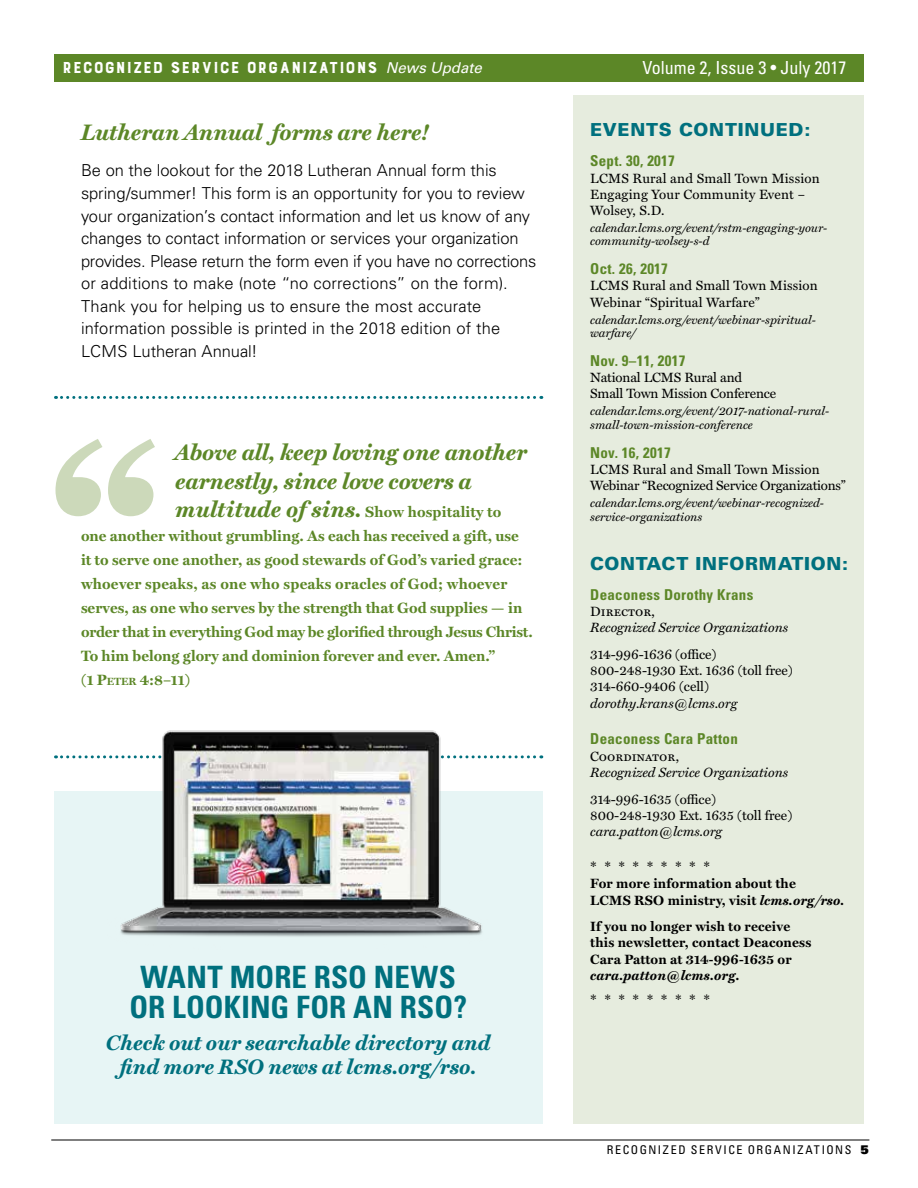
<style>
.page{position:relative;width:918px;height:1188px;background:#fff}
.page>*{position:absolute;margin:0;border:0;box-sizing:border-box;transform-origin:0 0}
.t1{font:700 condensed 30.75px/30px "Univers LT Std";letter-spacing:.005em;color:#00707e;text-align:center}
.t2{font:italic 700 22.5px/28.5px "Miller Text";color:#5c8727}
.t3{font:italic 700 21px/24px "Miller Text";letter-spacing:.005em;color:#00707e;text-align:center}
.t4{font:900 21px "Burford Rustic";color:#fff}
.t5{font:900 18px "Univers LT Std";letter-spacing:.04em;color:#00707e}
.t6{font:condensed 18px "Univers LT Std";color:#fff}
.t7{font:300 16.5px/22.5px "Univers LT Std";letter-spacing:-.005em;color:#000}
.t8{font:700 15px/24px "Miller Text";color:#5c8727}
.t9{font:700 condensed 15px "Univers LT Std";letter-spacing:.02em;color:#5c8727}
.t10{font:15px "Miller Text";color:#000}
.t11{font:13.5px/16.2px "Miller Text";color:#000}
.t12{font:700 13.5px/16.2px "Miller Text";letter-spacing:.015em;color:#000}
.t13{font:italic 13.5px "Miller Text";color:#000}
.t14{font:13.5px "Miller Text Roman SC";color:#000}
.t15{font:italic 12px/13.5px "Miller Text";color:#000}
.t16{font:condensed 12px "Univers LT Std";letter-spacing:.135em;color:#000}
.s1{font-family:"Univers LT Std";font-weight:400;font-style:italic;font-size:15px}
.s2{font-style:italic;font-size:22.5px}
.s3{font-style:inherit}
.s4{font-size:10.5px}
.s5{font-family:"Miller Text"}
.s6{font-style:italic}
.s7{font-family:"Univers LT Std X Black";font-stretch:normal}
</style>
<div class="page">
<div style="left:573px;top:95px;width:291px;height:1028px;background:#e6ecde"></div>
<svg style="left:56px;top:396px;width:486px;height:3px"></svg>
<div style="left:54px;top:791px;width:488px;height:332px;background:#e7f5f5"></div>
<svg style="left:56px;top:755px;width:486px;height:3px"></svg>
<img style="left:107px;top:730px;width:382px;height:207px">
<svg style="left:55px;top:439px;width:100px;height:77px"></svg>
<hr style="left:51px;top:1140px;width:818px;height:1px;background:#000">
<div style="left:54px;top:54px;width:810px;height:28px;background:#5c8727"></div>
<p class="t4" style="left:62px;top:57px;width:421px">Recognized Service Organizations <span class="s1">News Update</span></p>
<p class="t6" style="left:642px;top:56px;width:206px">Volume 2, Issue 3 • July 2017</p>
<h2 class="t2" style="left:81px;top:119px;width:349px">Lutheran Annual forms are here!</h2>
<p class="t7" style="left:81px;top:159px;width:457px">Be on the lookout for the 2018 Lutheran Annual form this spring/summer! This form is an opportunity for you to review your organization’s contact information and let us know of any changes to contact information or services your organization provides. Please return the form even if you have no corrections or additions to make (note “no corrections” on the form).<br>Thank you for helping us to ensure the most accurate information possible is printed in the 2018 edition of the LCMS Lutheran Annual!</p>
<h2 class="t2" style="left:175px;top:439px;width:354px">Above all, keep loving one another earnestly, since love covers a</h2>
<p class="t8" style="left:81px;top:501px;width:453px;text-indent:94px"><span class="s2">multitude of sins.</span> Show hospitality to<br>one another without grumbling. As each has received a gift, use it to serve one another, as good stewards of God’s varied grace: whoever speaks, as one who speaks oracles of God; whoever serves, as one who serves by the strength that God supplies — in order that in everything God may be glorified through Jesus Christ.<br>To him belong glory and dominion forever and ever. Amen.”<br><span class="s3">(1 P</span><span class="s4">ETER</span> <span class="s3">4:8–11)</span></p>
<h1 class="t1" style="left:129px;top:962px;width:339px">WANT MORE RSO NEWS<br>OR LOOKING FOR AN RSO?</h1>
<p class="t3" style="left:106px;top:1031px;width:386px">Check out our searchable directory and find more RSO news at lcms.org/rso.</p>
<p class="t5" style="left:590px;top:119px;width:222px">EVENTS CONTINUED:</p>
<p class="t9" style="left:590px;top:152px;width:86px">Sept. 30, 2017</p>
<p class="t11" style="left:590px;top:170px;width:231px">LCMS Rural and Small Town Mission<br>Engaging Your Community Event –<br>Wolsey, S.D.</p>
<p class="t15" style="left:590px;top:221px;width:239px">calendar.lcms.org/event/rstm-engaging-your&shy;community-wolsey-s-d</p>
<p class="t9" style="left:590px;top:260px;width:79px">Oct. 26, 2017</p>
<p class="t11" style="left:590px;top:278px;width:229px">LCMS Rural and Small Town Mission<br>Webinar “Spiritual Warfare”</p>
<p class="t15" style="left:590px;top:313px;width:227px">calendar.lcms.org/event/webinar-spiritual&shy;warfare/</p>
<p class="t9" style="left:590px;top:351px;width:97px">Nov. 9–11, 2017</p>
<p class="t11" style="left:590px;top:370px;width:188px">National LCMS Rural and<br>Small Town Mission Conference</p>
<p class="t15" style="left:590px;top:405px;width:240px">calendar.lcms.org/event/2017-national-rural&shy;small-town-mission-conference</p>
<p class="t9" style="left:590px;top:443px;width:82px">Nov. 16, 2017</p>
<p class="t11" style="left:590px;top:461px;width:257px">LCMS Rural and Small Town Mission<br>Webinar “Recognized Service Organizations”</p>
<p class="t15" style="left:590px;top:497px;width:235px">calendar.lcms.org/event/webinar-recognized&shy;service-organizations</p>
<p class="t5" style="left:590px;top:552px;width:259px">CONTACT INFORMATION:</p>
<p class="t9" style="left:590px;top:585px;width:165px">Deaconess Dorothy Krans</p>
<p class="t14" style="left:590px;top:603px;width:66px">Director<span class="s5">,</span></p>
<p class="t13" style="left:590px;top:620px;width:200px">Recognized Service Organizations</p>
<p class="t11" style="left:590px;top:647px;width:204px">314-996-1636 (office)<br>800-248-1930 Ext. 1636 (toll free)<br>314-660-9406 (cell)</p>
<p class="t13" style="left:590px;top:695px;width:149px">dorothy.krans@lcms.org</p>
<p class="t9" style="left:590px;top:730px;width:149px">Deaconess Cara Patton</p>
<p class="t14" style="left:590px;top:748px;width:90px">Coordinator,</p>
<p class="t13" style="left:590px;top:764px;width:200px">Recognized Service Organizations</p>
<p class="t11" style="left:590px;top:791px;width:204px">314-996-1635 (office)<br>800-248-1930 Ext. 1635 (toll free)</p>
<p class="t13" style="left:590px;top:824px;width:133px">cara.patton@lcms.org</p>
<p class="t10" style="left:590px;top:858px;width:121px">*********</p>
<p class="t12" style="left:590px;top:876px;width:256px">For more information about the<br>LCMS RSO ministry, visit <span class="s6">lcms.org/rso.</span></p>
<p class="t12" style="left:590px;top:919px;width:223px">If you no longer wish to receive this newsletter, contact Deaconess<br>Cara Patton at 314-996-1635 or <span class="s6">cara.patton@lcms.org</span>.</p>
<p class="t10" style="left:590px;top:991px;width:121px">*********</p>
<p class="t16" style="left:607px;top:1142px;width:264px">RECOGNIZED SERVICE ORGANIZATIONS <span class="s7">5</span></p>
</div>
